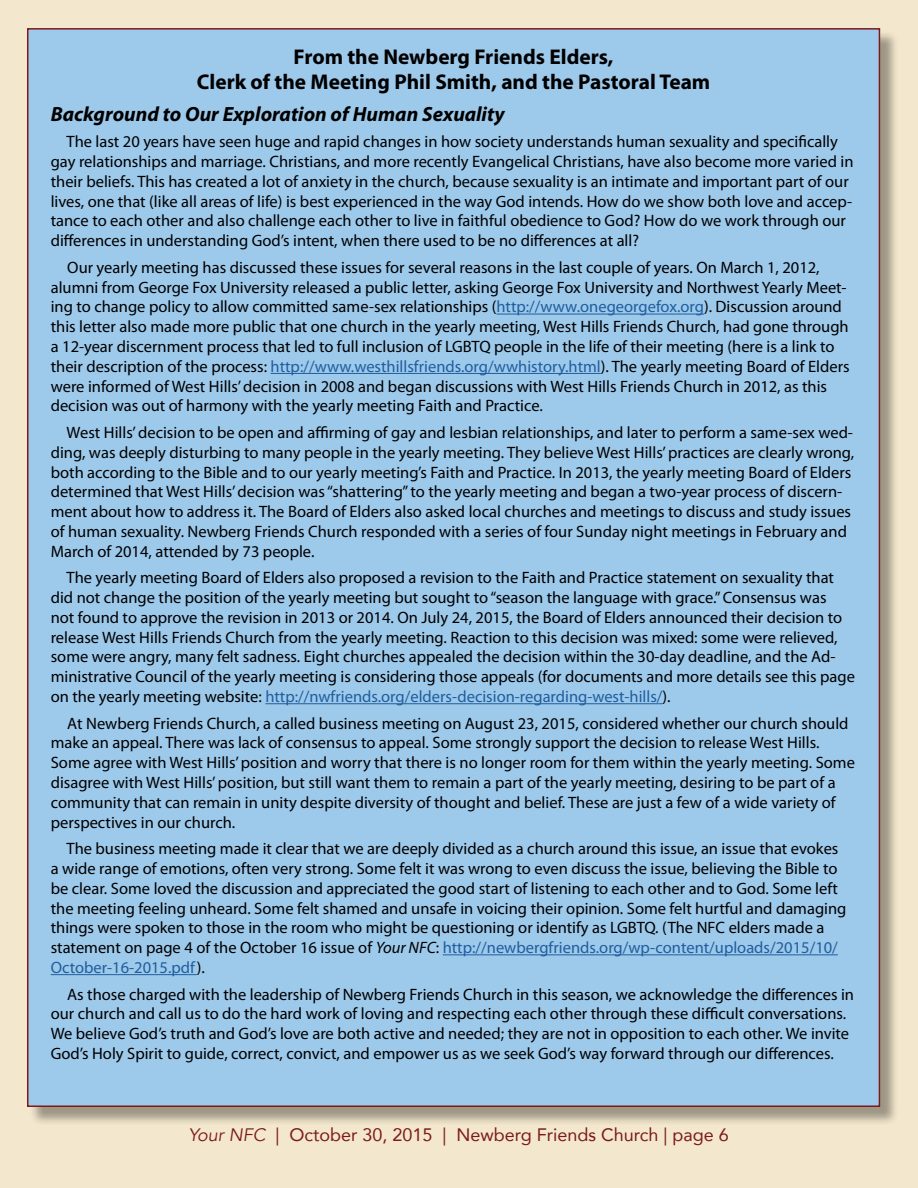
<style>
.page{position:relative;width:918px;height:1188px;background:#f3e7cd}
.page>*{position:absolute;margin:0;border:0;box-sizing:border-box;transform-origin:0 0}
.t1{font:700 21.3px/25.7px "Myriad Pro";color:#000;text-align:center}
.t2{font:italic 700 20.7px "Myriad Pro";color:#000}
.t3{font:18px "Avenir";color:#7c1a1b}
.t4{font:16.5px/19.8px "Myriad Pro";color:#000}
.s1{color:#215e9e}
.s2{font-style:italic}
</style>
<div class="page">
<div style="left:29px;top:30px;width:870px;height:1095px;background:#000;opacity:.35"></div>
<div style="left:27px;top:28px;width:853px;height:1079px;background:#9dc9eb;border:2px solid #7c1a1b"></div>
<hr style="left:497px;top:314px;width:207px;height:1px;background:#215e9e">
<hr style="left:271px;top:373px;width:330px;height:1px;background:#215e9e">
<hr style="left:265px;top:703px;width:398px;height:1px;background:#215e9e">
<hr style="left:443px;top:954px;width:395px;height:1px;background:#215e9e">
<hr style="left:51px;top:974px;width:146px;height:1px;background:#215e9e">
<p class="t1" style="left:197px;top:43px;width:515px">From the Newberg Friends Elders,<br>Clerk of the Meeting Phil Smith, and the Pastoral Team</p>
<p class="t2" style="left:51px;top:102px;width:455px">Background to Our Exploration of Human Sexuality</p>
<p class="t4" style="left:51px;top:132px;width:804px;text-indent:16px">The last 20 years have seen huge and rapid changes in how society understands human sexuality and specifically gay relationships and marriage. Christians, and more recently Evangelical Christians, have also become more varied in their beliefs. This has created a lot of anxiety in the church, because sexuality is an intimate and important part of our lives, one that (like all areas of life) is best experienced in the way God intends. How do we show both love and accep&shy;tance to each other and also challenge each other to live in faithful obedience to God? How do we work through our differences in understanding God’s intent, when there used to be no differences at all?</p>
<p class="t4" style="left:51px;top:257px;width:800px;text-indent:16px">Our yearly meeting has discussed these issues for several reasons in the last couple of years. On March 1, 2012, alumni from George Fox University released a public letter, asking George Fox University and Northwest Yearly Meet&shy;ing to change policy to allow committed same-sex relationships (<span class="s1">http://www.onegeorgefox.org</span>). Discussion around this letter also made more public that one church in the yearly meeting, West Hills Friends Church, had gone through a 12-year discernment process that led to full inclusion of LGBTQ people in the life of their meeting (here is a link to their description of the process: <span class="s1">http://www.westhillsfriends.org/wwhistory.html</span>). The yearly meeting Board of Elders were informed of West Hills’ decision in 2008 and began discussions with West Hills Friends Church in 2012, as this decision was out of harmony with the yearly meeting Faith and Practice.</p>
<p class="t4" style="left:51px;top:422px;width:805px;text-indent:16px">West Hills’ decision to be open and affirming of gay and lesbian relationships, and later to perform a same-sex wed&shy;ding, was deeply disturbing to many people in the yearly meeting. They believe West Hills’ practices are clearly wrong, both according to the Bible and to our yearly meeting’s Faith and Practice. In 2013, the yearly meeting Board of Elders determined that West Hills’ decision was “shattering” to the yearly meeting and began a two-year process of discern&shy;ment about how to address it. The Board of Elders also asked local churches and meetings to discuss and study issues of human sexuality. Newberg Friends Church responded with a series of four Sunday night meetings in February and March of 2014, attended by 73 people.</p>
<p class="t4" style="left:51px;top:568px;width:806px;text-indent:16px">The yearly meeting Board of Elders also proposed a revision to the Faith and Practice statement on sexuality that did not change the position of the yearly meeting but sought to “season the language with grace.” Consensus was<br>not found to approve the revision in 2013 or 2014. On July 24, 2015, the Board of Elders announced their decision to release West Hills Friends Church from the yearly meeting. Reaction to this decision was mixed: some were relieved, some were angry, many felt sadness. Eight churches appealed the decision within the 30-day deadline, and the Ad&shy;ministrative Council of the yearly meeting is considering those appeals (for documents and more details see this page on the yearly meeting website: <span class="s1">http://nwfriends.org/elders-decision-regarding-west-hills/</span>).</p>
<p class="t4" style="left:51px;top:713px;width:806px;text-indent:16px">At Newberg Friends Church, a called business meeting on August 23, 2015, considered whether our church should make an appeal. There was lack of consensus to appeal. Some strongly support the decision to release West Hills.<br>Some agree with West Hills’ position and worry that there is no longer room for them within the yearly meeting. Some disagree with West Hills’ position, but still want them to remain a part of the yearly meeting, desiring to be part of a community that can remain in unity despite diversity of thought and belief. These are just a few of a wide variety of perspectives in our church.</p>
<p class="t4" style="left:51px;top:839px;width:797px;text-indent:16px">The business meeting made it clear that we are deeply divided as a church around this issue, an issue that evokes a wide range of emotions, often very strong. Some felt it was wrong to even discuss the issue, believing the Bible to be clear. Some loved the discussion and appreciated the good start of listening to each other and to God. Some left the meeting feeling unheard. Some felt shamed and unsafe in voicing their opinion. Some felt hurtful and damaging things were spoken to those in the room who might be questioning or identify as LGBTQ. (The NFC elders made a statement on page 4 of the October 16 issue of <span class="s2">Your NFC</span>: <span class="s1">http://newbergfriends.org/wp-content/uploads/2015/10/ October-16-2015.pdf</span>).</p>
<p class="t4" style="left:51px;top:984px;width:805px;text-indent:16px">As those charged with the leadership of Newberg Friends Church in this season, we acknowledge the differences in our church and call us to do the hard work of loving and respecting each other through these difficult conversations.<br>We believe God’s truth and God’s love are both active and needed; they are not in opposition to each other. We invite God’s Holy Spirit to guide, correct, convict, and empower us as we seek God’s way forward through our differences.</p>
<p class="t3" style="left:188px;top:1120px;width:542px"><span class="s2">Your NFC</span> | October 30, 2015 | Newberg Friends Church | page 6</p>
</div>
